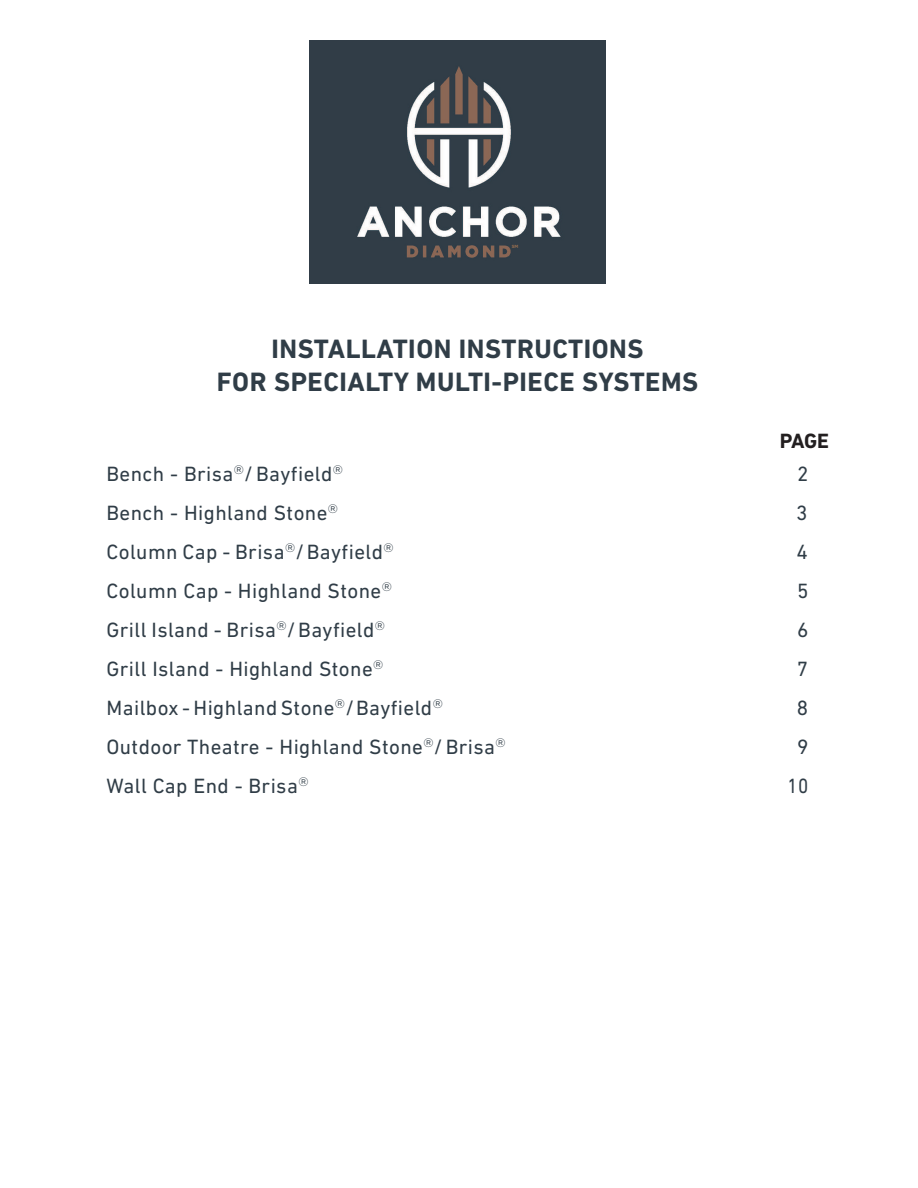
<style>
.page{position:relative;width:918px;height:1188px;background:#fff}
.page>*{position:absolute;margin:0;border:0;box-sizing:border-box;transform-origin:0 0}
.Rest_of_Product_Name{font:700 27px "DIN Next LT Pro";letter-spacing:.02em;color:#303d47}
.Rest_of_Product_Name-2{font:21px "DIN Next LT Pro";letter-spacing:.02em;color:#303d47}
.t1{font:700 21px "DIN Next LT Pro";color:#231f20}
.Rest_of_Product_Name-3{font:21px "DIN Next LT Pro";letter-spacing:.02em;color:#303d47;scale:.9 1}
.t2{font:700 4.5px "Gotham";color:#936c4f}
</style>
<div class="page">
<img style="left:309px;top:40px;width:297px;height:244px">
<img style="left:511px;top:242px;width:6px;height:31px">
<p class="t2" style="left:512px;top:244px;width:8px">SM</p>
<p class="Rest_of_Product_Name" style="left:271px;top:333px;width:374px">INSTALLATION INSTRUCTIONS</p>
<p class="Rest_of_Product_Name" style="left:217px;top:366px;width:483px">FOR SPECIALTY MULTI-PIECE SYSTEMS</p>
<p class="t1" style="left:780px;top:428px;width:51px">PAGE</p>
<p class="Rest_of_Product_Name-2" style="left:106px;top:462px;width:238px">Bench - Brisa<sup>®</sup>/Bayfield<sup>®</sup></p>
<p class="Rest_of_Product_Name-2" style="left:797px;top:462px;width:13px">2</p>
<p class="Rest_of_Product_Name-2" style="left:106px;top:501px;width:233px">Bench - Highland Stone<sup>®</sup></p>
<p class="Rest_of_Product_Name-2" style="left:796px;top:501px;width:13px">3</p>
<p class="Rest_of_Product_Name-2" style="left:106px;top:540px;width:289px">Column Cap - Brisa<sup>®</sup>/Bayfield<sup>®</sup></p>
<p class="Rest_of_Product_Name-2" style="left:796px;top:540px;width:13px">4</p>
<p class="Rest_of_Product_Name-2" style="left:106px;top:579px;width:287px">Column Cap - Highland Stone<sup>®</sup></p>
<p class="Rest_of_Product_Name-2" style="left:797px;top:579px;width:13px">5</p>
<p class="Rest_of_Product_Name-2" style="left:106px;top:618px;width:280px">Grill Island - Brisa<sup>®</sup>/Bayfield<sup>®</sup></p>
<p class="Rest_of_Product_Name-2" style="left:797px;top:618px;width:13px">6</p>
<p class="Rest_of_Product_Name-2" style="left:106px;top:657px;width:278px">Grill Island - Highland Stone<sup>®</sup></p>
<p class="Rest_of_Product_Name-2" style="left:797px;top:657px;width:13px">7</p>
<p class="Rest_of_Product_Name-2" style="left:106px;top:696px;width:338px">Mailbox - Highland Stone<sup>®</sup>/Bayfield<sup>®</sup></p>
<p class="Rest_of_Product_Name-2" style="left:797px;top:696px;width:13px">8</p>
<p class="Rest_of_Product_Name-2" style="left:106px;top:735px;width:401px">Outdoor Theatre - Highland Stone<sup>®</sup>/Brisa<sup>®</sup></p>
<p class="Rest_of_Product_Name-2" style="left:797px;top:735px;width:13px">9</p>
<p class="Rest_of_Product_Name-2" style="left:106px;top:774px;width:204px">Wall Cap End - Brisa<sup>®</sup></p>
<p class="Rest_of_Product_Name-3" style="left:788px;top:774px;width:25px">10</p>
</div>
